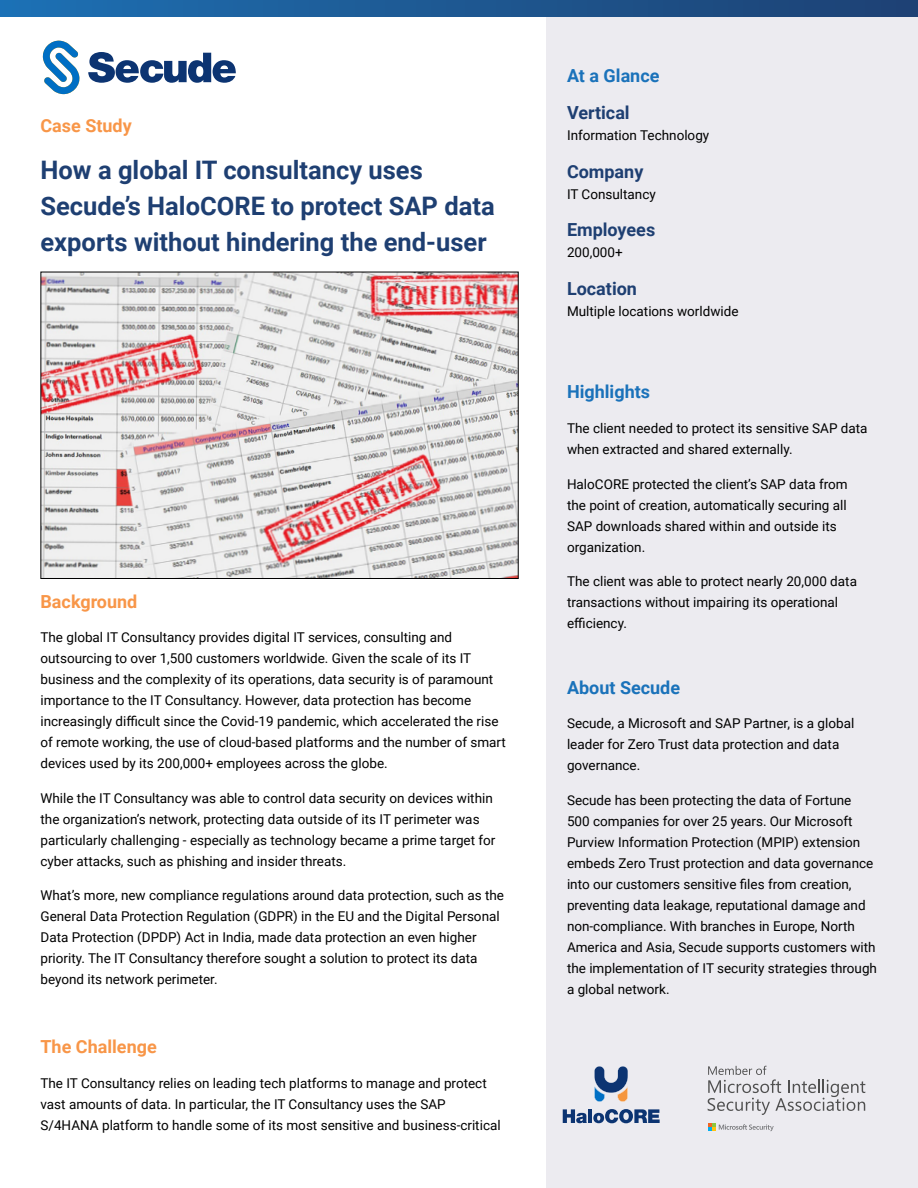
<style>
.page{position:relative;width:918px;height:1188px;background:#fff}
.page>*{position:absolute;margin:0;border:0;box-sizing:border-box;transform-origin:0 0}
.t1{font:700 25.5px/36px "Roboto";color:#1e3f72}
.t2{font:700 18px "Roboto";color:#1e3f72}
.t3{font:700 18px "Roboto";color:#f89648}
.t4{font:700 18px "Roboto";color:#1a72ba}
.t5{font:13.5px/21px "Roboto";color:#000}
</style>
<div class="page">
<div style="left:547px;top:17px;width:371px;height:1171px;background:#ecebf0"></div>
<svg style="left:593px;top:1109px;width:67px;height:14px"></svg>
<hr style="left:588px;top:1109px;width:4px;height:14px;background:#0c3472">
<svg style="left:563px;top:1109px;width:24px;height:14px"></svg>
<svg style="left:594px;top:1066px;width:34px;height:36px"></svg>
<svg style="left:708px;top:1066px;width:157px;height:49px"></svg>
<svg style="left:708px;top:1123px;width:66px;height:8px"></svg>
<svg style="left:42px;top:40px;width:38px;height:54px"></svg>
<svg style="left:88px;top:52px;width:148px;height:31px"></svg>
<div style="left:0;top:0;width:918px;height:16px;background:linear-gradient(to right,#1d70b3,#1e4072)"></div>
<img style="left:42px;top:274px;width:475px;height:303px">
<div style="left:40px;top:272px;width:479px;height:307px;border:1px solid #000"></div>
<h2 class="t3" style="left:40px;top:113px;width:93px">Case Study</h2>
<h1 class="t1" style="left:40px;top:151px;width:456px">How a global IT consultancy uses<br>Secude’s HaloCORE to protect SAP data exports without hindering the end-user</h1>
<h2 class="t3" style="left:40px;top:588px;width:98px">Background</h2>
<p class="t5" style="left:40px;top:626px;width:467px">The global IT Consultancy provides digital IT services, consulting and outsourcing to over 1,500 customers worldwide. Given the scale of its IT business and the complexity of its operations, data security is of paramount importance to the IT Consultancy. However, data protection has become increasingly difficult since the Covid-19 pandemic, which accelerated the rise of remote working, the use of cloud-based platforms and the number of smart devices used by its 200,000+ employees across the globe.</p>
<p class="t5" style="left:40px;top:787px;width:456px">While the IT Consultancy was able to control data security on devices within the organization’s network, protecting data outside of its IT perimeter was particularly challenging - especially as technology became a prime target for cyber attacks, such as phishing and insider threats.</p>
<p class="t5" style="left:40px;top:884px;width:465px">What’s more, new compliance regulations around data protection, such as the General Data Protection Regulation (GDPR) in the EU and the Digital Personal Data Protection (DPDP) Act in India, made data protection an even higher priority. The IT Consultancy therefore sought a solution to protect its data beyond its network perimeter.</p>
<h2 class="t3" style="left:40px;top:1034px;width:118px">The Challenge</h2>
<p class="t5" style="left:40px;top:1072px;width:462px">The IT Consultancy relies on leading tech platforms to manage and protect vast amounts of data. In particular, the IT Consultancy uses the SAP<br>S/4HANA platform to handle some of its most sensitive and business-critical</p>
<h2 class="t4" style="left:567px;top:63px;width:94px">At a Glance</h2>
<h2 class="t2" style="left:567px;top:100px;width:64px">Vertical</h2>
<p class="t5" style="left:567px;top:125px;width:144px">Information Technology</p>
<h2 class="t2" style="left:567px;top:159px;width:78px">Company</h2>
<p class="t5" style="left:567px;top:183px;width:90px">IT Consultancy</p>
<h2 class="t2" style="left:567px;top:217px;width:90px">Employees</h2>
<p class="t5" style="left:567px;top:242px;width:57px">200,000+</p>
<h2 class="t2" style="left:567px;top:276px;width:72px">Location</h2>
<p class="t5" style="left:567px;top:300px;width:173px">Multiple locations worldwide</p>
<h2 class="t4" style="left:567px;top:379px;width:85px">Highlights</h2>
<p class="t5" style="left:567px;top:417px;width:302px">The client needed to protect its sensitive SAP data when extracted and shared externally.</p>
<p class="t5" style="left:567px;top:473px;width:282px">HaloCORE protected the client’s SAP data from the point of creation, automatically securing all SAP downloads shared within and outside its organization.</p>
<p class="t5" style="left:567px;top:570px;width:292px">The client was able to protect nearly 20,000 data transactions without impairing its operational efficiency.</p>
<h2 class="t4" style="left:567px;top:675px;width:115px">About Secude</h2>
<p class="t5" style="left:567px;top:713px;width:289px">Secude, a Microsoft and SAP Partner, is a global leader for Zero Trust data protection and data governance.</p>
<p class="t5" style="left:567px;top:789px;width:312px">Secude has been protecting the data of Fortune 500 companies for over 25 years. Our Microsoft Purview Information Protection (MPIP) extension embeds Zero Trust protection and data governance into our customers sensitive files from creation, preventing data leakage, reputational damage and non-compliance. With branches in Europe, North America and Asia, Secude supports customers with the implementation of IT security strategies through a global network.</p>
</div>
